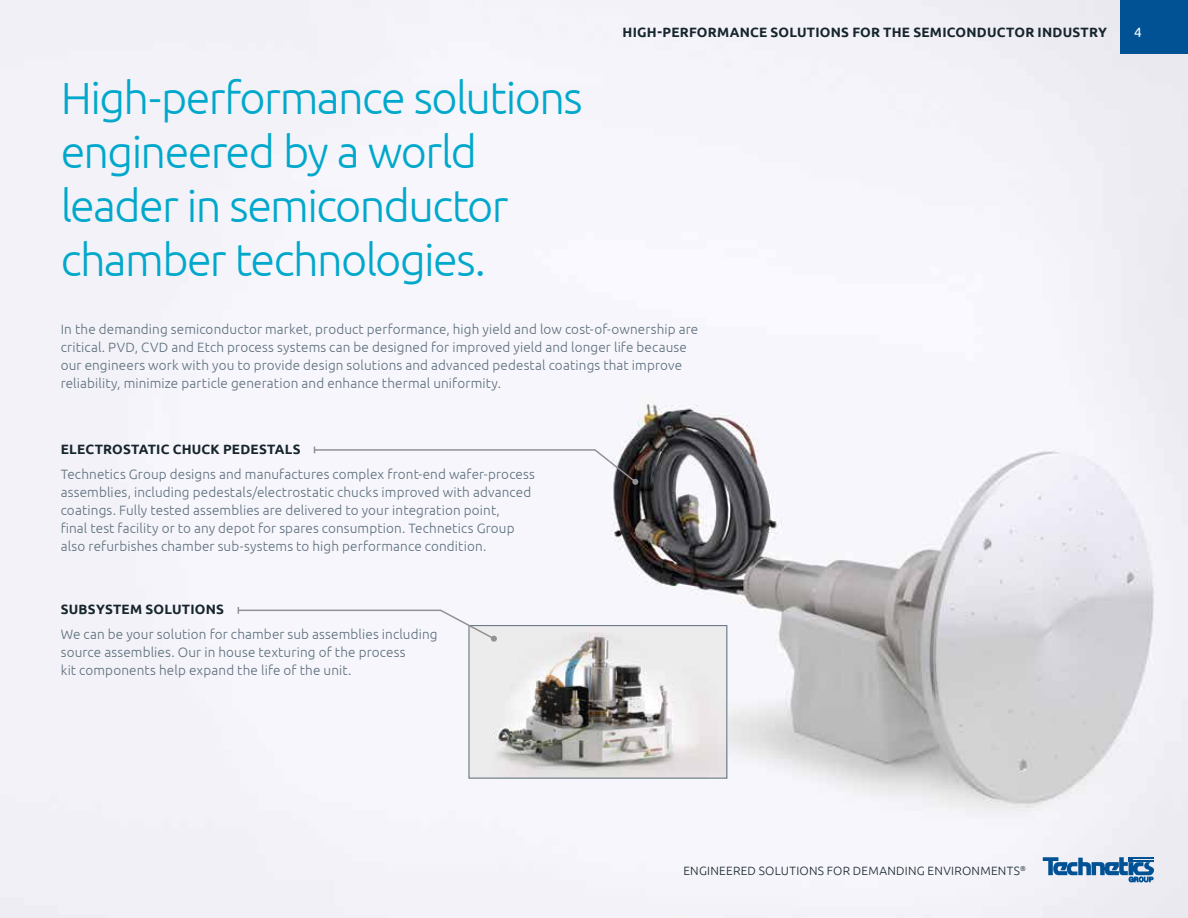
<style>
.page{position:relative;width:1188px;height:918px;background:#fff}
.page>*{position:absolute;margin:0;border:0;box-sizing:border-box;transform-origin:0 0}
.t1{font:300 45px/54px "Ubuntu";letter-spacing:-.035em;color:#00a8cb}
.t2{font:300 13.5px/18px "Ubuntu";letter-spacing:.01em;color:#5c6f7c}
.t3{font:700 13.5px "Ubuntu";letter-spacing:.015em;color:#17252d}
.t4{font:13.5px "Ubuntu";color:#fff}
.t5{font:300 12px "Ubuntu";letter-spacing:.025em;color:#17252d}
</style>
<div class="page">
<img style="left:0;top:0;width:1188px;height:918px">
<img style="left:471px;top:627px;width:254px;height:149px">
<div style="left:469px;top:625px;width:258px;height:153px;border:1px solid #5c6f7c"></div>
<svg style="left:313px;top:447px;width:325px;height:38px"></svg>
<svg style="left:237px;top:607px;width:260px;height:35px"></svg>
<svg style="left:1043px;top:857px;width:111px;height:25px"></svg>
<div style="left:1120px;top:0;width:68px;height:54px;background:#005295"></div>
<p class="t3" style="left:623px;top:24px;width:486px">HIGH-PERFORMANCE SOLUTIONS FOR THE SEMICONDUCTOR INDUSTRY</p>
<h1 class="t1" style="left:61px;top:70px;width:524px">High-performance solutions engineered by a world leader in semiconductor chamber technologies.</h1>
<p class="t2" style="left:61px;top:320px;width:639px">In the demanding semiconductor market, product performance, high yield and low cost-of-ownership are critical. PVD, CVD and Etch process systems can be designed for improved yield and longer life because our engineers work with you to provide design solutions and advanced pedestal coatings that improve reliability, minimize particle generation and enhance thermal uniformity.</p>
<p class="t3" style="left:61px;top:441px;width:241px">ELECTROSTATIC CHUCK PEDESTALS</p>
<p class="t2" style="left:61px;top:465px;width:476px">Technetics Group designs and manufactures complex front-end wafer-process assemblies, including pedestals/electrostatic chucks improved with advanced coatings. Fully tested assemblies are delivered to your integration point,<br>final test facility or to any depot for spares consumption. Technetics Group also refurbishes chamber sub-systems to high performance condition.</p>
<p class="t3" style="left:61px;top:601px;width:165px">SUBSYSTEM SOLUTIONS</p>
<p class="t2" style="left:61px;top:625px;width:378px">We can be your solution for chamber sub assemblies including source assemblies. Our in house texturing of the process<br>kit components help expand the life of the unit.</p>
<p class="t4" style="left:1134px;top:24px;width:9px">4</p>
<p class="t5" style="left:683px;top:863px;width:344px">ENGINEERED SOLUTIONS FOR DEMANDING ENVIRONMENTS<sup>®</sup></p>
</div>
